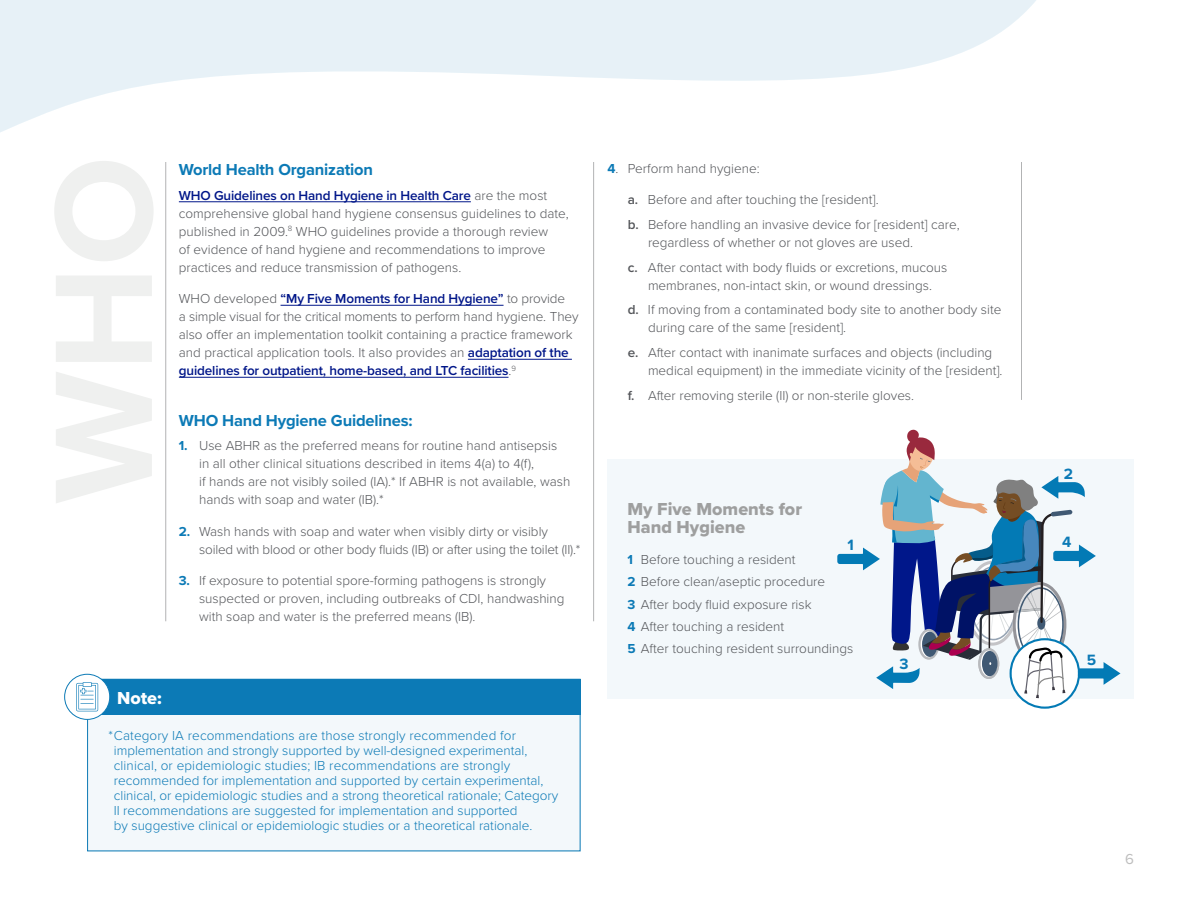
<style>
.page{position:relative;width:1188px;height:918px;background:#fff}
.page>*{position:absolute;margin:0;border:0;box-sizing:border-box;transform-origin:0 0}
.Pull_Line{font:18px/18px "Proxima Nova Extrabld";color:#9e9f9f}
.Pull_Line-2{font:18px "Proxima Nova Extrabld";color:#fff}
.Paragraph_Subhead{font:700 16.5px "Proxima Nova";letter-spacing:-.01em;color:#0c7ab6}
.t1{font:700 15.45px "Proxima Nova";color:#0c7ab6}
.Page_Number{font:15px "Proxima Nova";color:#bebebe}
.t2{font:300 13.5px/18px "Proxima Nova";color:#54565a}
.t3{font:300 13.5px/15px "Proxima Nova";color:#0c7ab6}
.s1{font-weight:600;color:#001689}
.s2{font-weight:700;color:#0c7ab6}
.s3{font-weight:600}
</style>
<div class="page">
<div style="left:608px;top:459px;width:526px;height:239px;background:#f3f8fb"></div>
<hr style="left:179px;top:201px;width:292px;height:1px;background:#001689">
<hr style="left:281px;top:305px;width:223px;height:1px;background:#001689">
<hr style="left:468px;top:359px;width:104px;height:1px;background:#001689">
<hr style="left:179px;top:377px;width:330px;height:1px;background:#001689">
<hr style="left:165px;top:162px;width:1px;height:459px;background:#b2b3b4">
<hr style="left:593px;top:162px;width:1px;height:459px;background:#b2b3b4">
<hr style="left:1021px;top:162px;width:1px;height:238px;background:#b2b3b4">
<svg style="left:0;top:0;width:1036px;height:132px;fill:#e7f1f7"></svg>
<div style="left:87px;top:679px;width:493px;height:172px;background:#f3f8fb"></div>
<div style="left:87px;top:679px;width:493px;height:36px;background:#0c7ab6"></div>
<div style="left:65px;top:674px;width:45px;height:45px;background:#fff;border-radius:50%"></div>
<div style="left:64px;top:674px;width:46px;height:46px;border:1px solid #0c7ab6;border-radius:50%"></div>
<svg style="left:76px;top:682px;width:22px;height:29px"></svg>
<svg style="left:837px;top:430px;width:284px;height:279px"></svg>
<p class="Paragraph_Subhead" style="left:179px;top:157px;width:196px">World Health Organization</p>
<p class="t2" style="left:179px;top:186px;width:391px"><span class="s1">WHO Guidelines on Hand Hygiene in Health Care</span> are the most comprehensive global hand hygiene consensus guidelines to date, published in 2009.<sup>8</sup> WHO guidelines provide a thorough review<br>of evidence of hand hygiene and recommendations to improve practices and reduce transmission of pathogens.</p>
<p class="t2" style="left:179px;top:289px;width:401px">WHO developed <span class="s1">“My Five Moments for Hand Hygiene”</span> to provide<br>a simple visual for the critical moments to perform hand hygiene. They also offer an implementation toolkit containing a practice framework and practical application tools. It also provides an <span class="s1">adaptation of the guidelines for outpatient, home-based, and LTC facilities</span>.<sup>9</sup></p>
<p class="Paragraph_Subhead" style="left:179px;top:408px;width:235px">WHO Hand Hygiene Guidelines:</p>
<p class="t2" style="left:199px;top:436px;width:373px;text-indent:-20px"><span class="s2">1.</span> Use ABHR as the preferred means for routine hand antisepsis in all other clinical situations described in items 4(a) to 4(f),<br>if hands are not visibly soiled (IA).* If ABHR is not available, wash hands with soap and water (IB).*</p>
<p class="t2" style="left:199px;top:522px;width:383px;text-indent:-20px"><span class="s2">2.</span> Wash hands with soap and water when visibly dirty or visibly soiled with blood or other body fluids (IB) or after using the toilet (II).*</p>
<p class="t2" style="left:199px;top:571px;width:367px;text-indent:-20px"><span class="s2">3.</span> If exposure to potential spore-forming pathogens is strongly suspected or proven, including outbreaks of CDI, handwashing with soap and water is the preferred means (IB).</p>
<p class="Pull_Line-2" style="left:117px;top:685px;width:46px">Note:</p>
<p class="t3" style="left:114px;top:728px;width:446px;text-indent:-5px">*Category IA recommendations are those strongly recommended for implementation and strongly supported by well-designed experimental, clinical, or epidemiologic studies; IB recommendations are strongly recommended for implementation and supported by certain experimental, clinical, or epidemiologic studies and a strong theoretical rationale; Category II recommendations are suggested for implementation and supported<br>by suggestive clinical or epidemiologic studies or a theoretical rationale.</p>
<p class="t2" style="left:608px;top:158px;width:154px"><span class="s2">4</span>. Perform hand hygiene:</p>
<p class="t2" style="left:628px;top:190px;width:252px"><span class="s3">a.</span> Before and after touching the [resident].</p>
<p class="t2" style="left:648px;top:215px;width:313px;text-indent:-20px"><span class="s3">b.</span> Before handling an invasive device for [resident] care, regardless of whether or not gloves are used.</p>
<p class="t2" style="left:628px;top:257px;width:321px;text-align:center"><span class="s3">c.</span> After contact with body fluids or excretions, mucous membranes, non-intact skin, or wound dressings.</p>
<p class="t2" style="left:648px;top:300px;width:355px;text-indent:-20px"><span class="s3">d.</span> If moving from a contaminated body site to another body site during care of the same [resident].</p>
<p class="t2" style="left:648px;top:343px;width:356px;text-indent:-20px"><span class="s3">e.</span> After contact with inanimate surfaces and objects (including medical equipment) in the immediate vicinity of the [resident].</p>
<p class="t2" style="left:628px;top:386px;width:288px"><span class="s3">f.</span> After removing sterile (II) or non-sterile gloves.</p>
<p class="Pull_Line" style="left:627px;top:500px;width:176px">My Five Moments for<br>Hand Hygiene</p>
<p class="t2" style="left:627px;top:550px;width:170px"><span class="s2">1</span> Before touching a resident</p>
<p class="t2" style="left:627px;top:572px;width:199px"><span class="s2">2</span> Before clean/aseptic procedure</p>
<p class="t2" style="left:627px;top:594px;width:186px"><span class="s2">3</span> After body fluid exposure risk</p>
<p class="t2" style="left:627px;top:617px;width:158px"><span class="s2">4</span> After touching a resident</p>
<p class="t2" style="left:627px;top:639px;width:227px"><span class="s2">5</span> After touching resident surroundings</p>
<p class="t1" style="left:847px;top:533px;width:8px">1</p>
<p class="t1" style="left:899px;top:652px;width:11px">3</p>
<p class="t1" style="left:1064px;top:462px;width:11px">2</p>
<p class="t1" style="left:1062px;top:530px;width:11px">4</p>
<p class="t1" style="left:1087px;top:648px;width:11px">5</p>
<p class="Page_Number" style="left:1125px;top:848px;width:10px">6</p>
</div>
